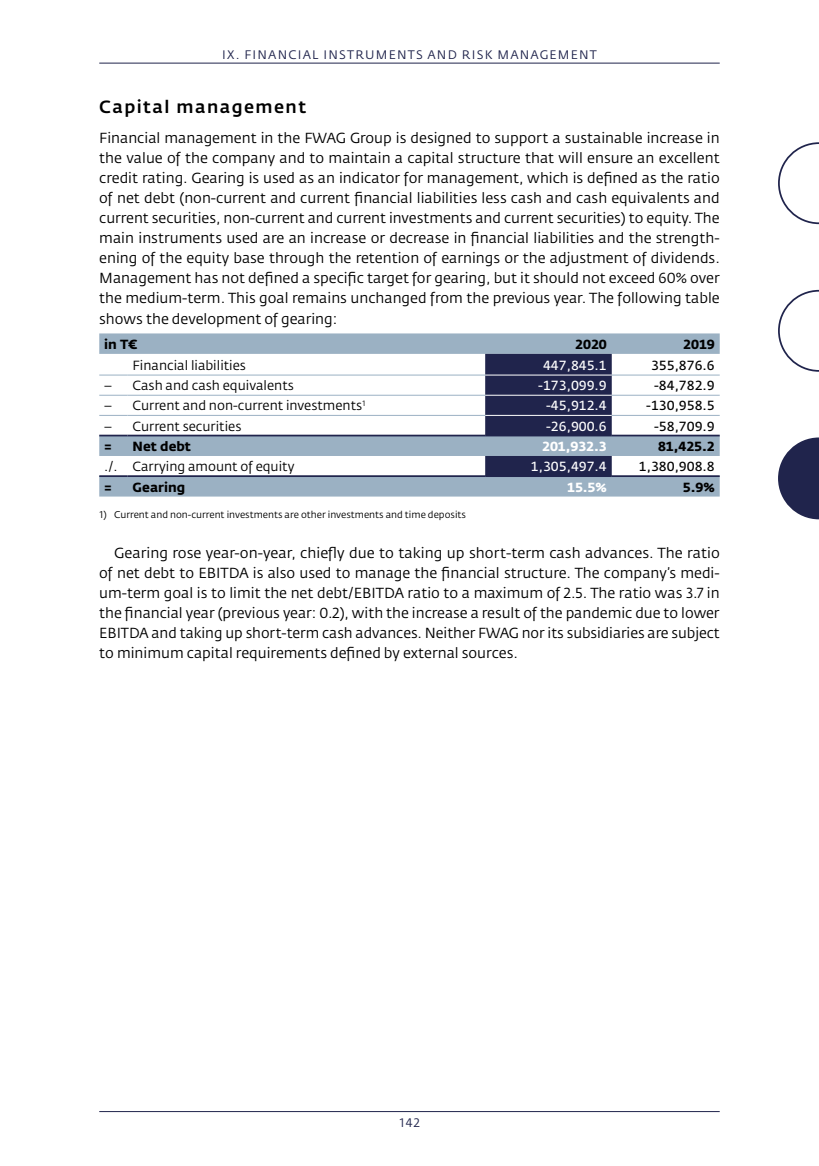
<style>
.page{position:relative;width:819px;height:1166px;background:#fff}
.page>*{position:absolute;margin:0;border:0;box-sizing:border-box;transform-origin:0 0}
.t1{font:500 17.5px "Fedra Sans VA";letter-spacing:.08em;color:#000}
.t2{font:14.35px/20.1px "Fedra Sans VA";color:#000;text-align:justify}
.t3{font:13.12px "Fedra Sans VA";color:#000}
.t4{font:13.12px "Fedra Sans CEVA Normal TF";color:#fff}
.t5{font:13.12px "Fedra Sans CEVA Normal TF";color:#000}
.t6{font:13.12px "Fedra Sans CEVA Bold TF";color:#000}
.t7{font:13.12px "Fedra Sans CEVA Bold TF";color:#fff}
.t8{font:12.25px "Fedra Sans VA";letter-spacing:.1em;color:#20244c}
.t9{font:9.62px "Fedra Sans VA";color:#000}
</style>
<div class="page">
<hr style="left:99px;top:63px;width:620px;height:1px;background:#20244c">
<hr style="left:99px;top:1111px;width:620px;height:1px;background:#20244c">
<svg style="left:778px;top:142px;width:41px;height:82px"></svg>
<svg style="left:778px;top:290px;width:41px;height:82px"></svg>
<svg style="left:778px;top:437px;width:41px;height:82px"></svg>
<svg style="left:99px;top:333px;width:620px;height:163px"></svg>
<svg style="left:485px;top:354px;width:126px;height:121px;background:#363d61"></svg>
<hr style="left:485px;top:375px;width:126px;height:1px;background:#fff">
<svg style="left:99px;top:375px;width:29px;height:1px"></svg>
<hr style="left:128px;top:375px;width:357px;height:1px;background:#9bb1c3">
<hr style="left:485px;top:395px;width:126px;height:1px;background:#fff">
<hr style="left:611px;top:375px;width:108px;height:1px;background:#9bb1c3">
<svg style="left:99px;top:395px;width:29px;height:1px"></svg>
<hr style="left:128px;top:395px;width:357px;height:1px;background:#9bb1c3">
<hr style="left:485px;top:415px;width:126px;height:1px;background:#fff">
<hr style="left:611px;top:395px;width:108px;height:1px;background:#9bb1c3">
<svg style="left:99px;top:415px;width:29px;height:1px"></svg>
<hr style="left:128px;top:415px;width:357px;height:1px;background:#9bb1c3">
<hr style="left:611px;top:415px;width:108px;height:1px;background:#9bb1c3">
<hr style="left:99px;top:475px;width:29px;height:2px;background:#20244c">
<hr style="left:128px;top:475px;width:357px;height:2px;background:#20244c">
<hr style="left:485px;top:475px;width:126px;height:2px;background:#20244c">
<hr style="left:611px;top:475px;width:108px;height:2px;background:#20244c">
<svg style="left:99px;top:435px;width:29px;height:1px"></svg>
<hr style="left:128px;top:435px;width:357px;height:1px;background:#20244c">
<hr style="left:485px;top:435px;width:126px;height:1px;background:#20244c">
<hr style="left:611px;top:435px;width:108px;height:1px;background:#20244c">
<p class="t8" style="left:222px;top:47px;width:376px">IX. FINANCIAL INSTRUMENTS AND RISK MANAGEMENT</p>
<p class="t1" style="left:99px;top:96px;width:208px">Capital management</p>
<p class="t2" style="left:99px;top:128px;width:622px">Financial management in the FWAG Group is designed to support a sustainable increase in the value of the company and to maintain a capital structure that will ensure an excellent credit rating. Gearing is used as an indicator for management, which is defined as the ratio of net debt (non-current and current financial liabilities less cash and cash equivalents and current securities, non-current and current investments and current securities) to equity. The main instruments used are an increase or decrease in financial liabilities and the strength&shy;ening of the equity base through the retention of earnings or the adjustment of dividends.<br>Management has not defined a specific target for gearing, but it should not exceed 60% over the medium-term. This goal remains unchanged from the previous year. The following table shows the development of gearing:</p>
<p class="t6" style="left:104px;top:336px;width:35px">in T€</p>
<p class="t6" style="left:575px;top:336px;width:33px">2020</p>
<p class="t6" style="left:683px;top:336px;width:33px">2019</p>
<p class="t3" style="left:133px;top:357px;width:115px">Financial liabilities</p>
<p class="t4" style="left:543px;top:357px;width:65px">447,845.1</p>
<p class="t5" style="left:651px;top:357px;width:65px">355,876.6</p>
<p class="t3" style="left:104px;top:377px;width:191px">– Cash and cash equivalents</p>
<p class="t4" style="left:538px;top:377px;width:70px">-173,099.9</p>
<p class="t5" style="left:654px;top:377px;width:62px">-84,782.9</p>
<p class="t3" style="left:104px;top:398px;width:263px">– Current and non-current investments<sup>1</sup></p>
<p class="t4" style="left:546px;top:398px;width:62px">-45,912.4</p>
<p class="t5" style="left:646px;top:398px;width:70px">-130,958.5</p>
<p class="t3" style="left:104px;top:418px;width:139px">– Current securities</p>
<p class="t4" style="left:546px;top:418px;width:62px">-26,900.6</p>
<p class="t5" style="left:654px;top:418px;width:62px">-58,709.9</p>
<p class="t6" style="left:104px;top:438px;width:9px">=</p>
<p class="t6" style="left:133px;top:438px;width:60px">Net debt</p>
<p class="t7" style="left:542px;top:438px;width:66px">201,932.3</p>
<p class="t6" style="left:658px;top:438px;width:58px">81,425.2</p>
<p class="t3" style="left:104px;top:458px;width:192px">./. Carrying amount of equity</p>
<p class="t4" style="left:531px;top:458px;width:77px">1,305,497.4</p>
<p class="t5" style="left:638px;top:458px;width:77px">1,380,908.8</p>
<p class="t6" style="left:104px;top:478px;width:9px">=</p>
<p class="t6" style="left:133px;top:478px;width:54px">Gearing</p>
<p class="t7" style="left:567px;top:478px;width:41px">15.5%</p>
<p class="t6" style="left:683px;top:478px;width:33px">5.9%</p>
<p class="t9" style="left:99px;top:509px;width:368px">1) Current and non-current investments are other investments and time deposits</p>
<p class="t2" style="left:99px;top:543px;width:622px;text-indent:15px">Gearing rose year-on-year, chiefly due to taking up short-term cash advances. The ratio of net debt to EBITDA is also used to manage the financial structure. The company’s medi&shy;um-term goal is to limit the net debt/EBITDA ratio to a maximum of 2.5. The ratio was 3.7 in the financial year (previous year: 0.2), with the increase a result of the pandemic due to lower EBITDA and taking up short-term cash advances. Neither FWAG nor its subsidiaries are subject to minimum capital requirements defined by external sources.</p>
<p class="t8" style="left:399px;top:1114px;width:22px">142</p>
</div>
